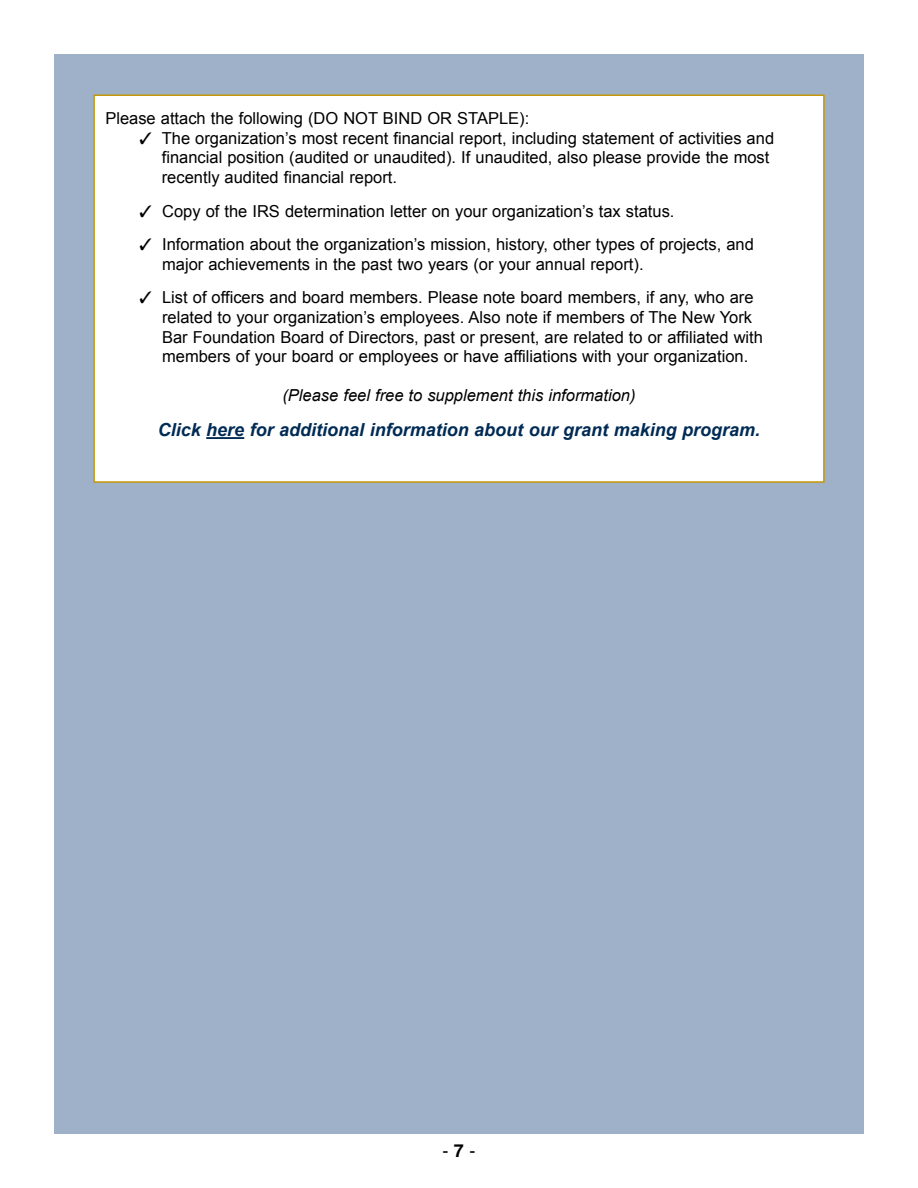
<style>
.page{position:relative;width:918px;height:1188px;background:#fff}
.page>*{position:absolute;margin:0;border:0;box-sizing:border-box;transform-origin:0 0}
.t1{font:italic 700 18px "Arial";color:#002b55}
.t2{font:18px "Helvetica";color:#000}
.t3{font:16.5px/19.8px "Arial";color:#000}
.t4{font:italic 16.5px "Arial";color:#000}
.s1{font-weight:700}
</style>
<div class="page">
<div style="left:54px;top:54px;width:810px;height:1080px;background:#9fb0c9"></div>
<div style="left:94px;top:95px;width:730px;height:387px;background:#fff"></div>
<hr style="left:206px;top:437px;width:38px;height:2px;background:#002b55">
<div style="left:93px;top:94px;width:732px;height:389px;border:2px solid #c39809"></div>
<p class="t3" style="left:105px;top:108px;width:426px">Please attach the following (DO NOT BIND OR STAPLE):</p>
<p class="t3" style="left:162px;top:128px;width:614px;text-indent:-22px">✓ The organization’s most recent financial report, including statement of activities and financial position (audited or unaudited). If unaudited, also please provide the most recently audited financial report.</p>
<p class="t3" style="left:140px;top:201px;width:536px">✓ Copy of the IRS determination letter on your organization’s tax status.</p>
<p class="t3" style="left:162px;top:234px;width:593px;text-indent:-23px">✓ Information about the organization’s mission, history, other types of projects, and major achievements in the past two years (or your annual report).</p>
<p class="t3" style="left:162px;top:287px;width:602px;text-indent:-23px">✓ List of officers and board members. Please note board members, if any, who are related to your organization’s employees. Also note if members of The New York Bar Foundation Board of Directors, past or present, are related to or affiliated with members of your board or employees or have affiliations with your organization.</p>
<p class="t4" style="left:282px;top:385px;width:355px">(Please feel free to supplement this information)</p>
<p class="t1" style="left:158px;top:418px;width:604px">Click here for additional information about our grant making program.</p>
<p class="t2" style="left:442px;top:1141px;width:35px">- <span class="s1">7</span> -</p>
</div>
